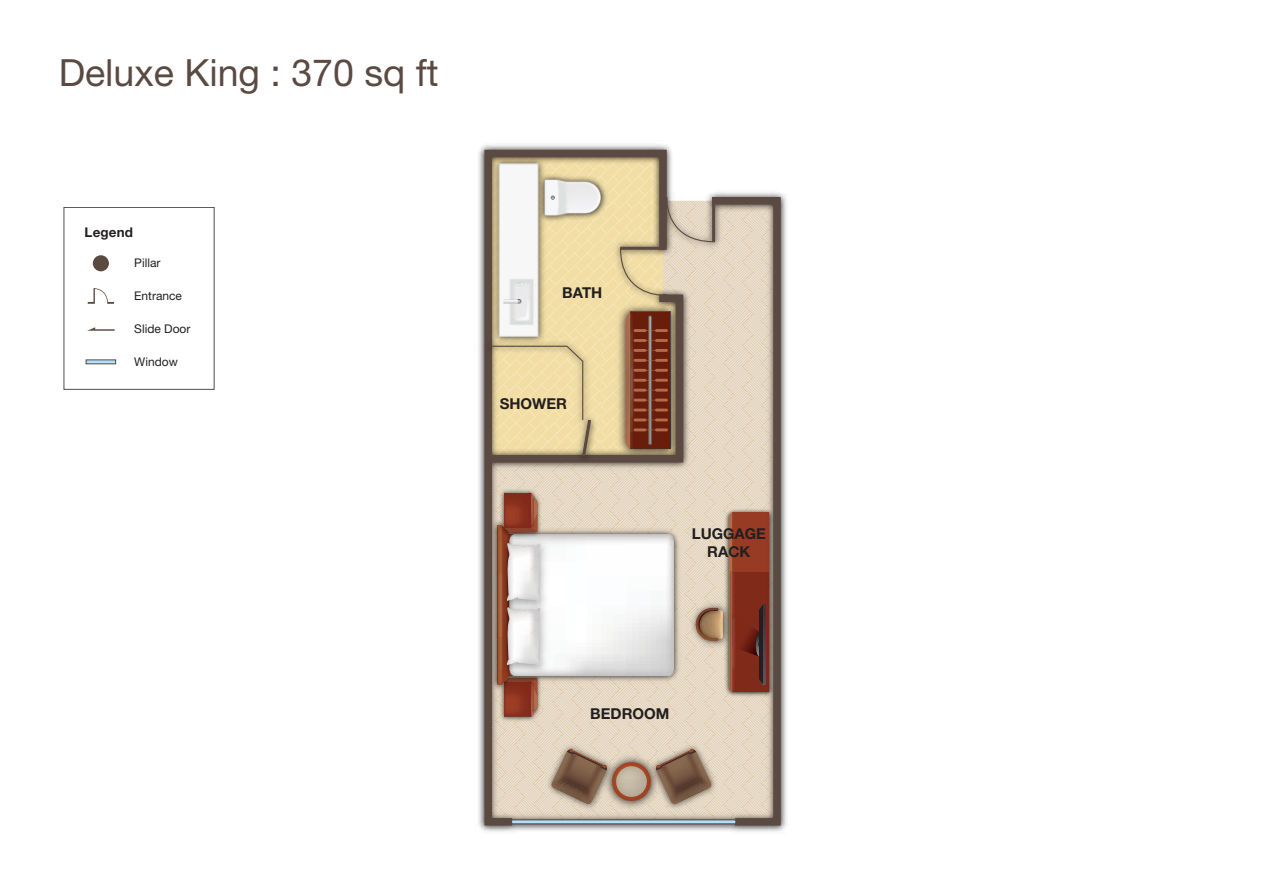
<style>
.page{position:relative;width:1263px;height:893px;background:#fff}
.page>*{position:absolute;margin:0;border:0;box-sizing:border-box;transform-origin:0 0}
.t1{font:37.5px "Helvetica Neue LT Std";color:#5a4a42}
.t2{font:700 15px/18px "Helvetica Neue LT Std";color:#231f20;text-align:center}
.t3{font:700 13.35px "Helvetica Neue LT Std";letter-spacing:.01em;color:#231f20}
.t4{font:12px "Helvetica Neue LT Std";color:#231f20}
</style>
<div class="page">
<img style="left:478px;top:144px;width:309px;height:688px">
<svg style="left:705px;top:193px;width:79px;height:636px;background:#c2b5a3"></svg>
<svg style="left:481px;top:146px;width:193px;height:683px;background:#bdb09a"></svg>
<img style="left:478px;top:737px;width:21px;height:34px">
<img style="left:674px;top:516px;width:8px;height:177px">
<img style="left:478px;top:730px;width:21px;height:7px">
<img style="left:478px;top:582px;width:21px;height:148px">
<img style="left:494px;top:617px;width:3px;height:65px">
<img style="left:494px;top:582px;width:3px;height:35px">
<img style="left:478px;top:439px;width:107px;height:143px">
<svg style="left:497px;top:493px;width:177px;height:224px"></svg>
<div style="left:93px;top:255px;width:16px;height:16px;background:#5a4a42;border-radius:50%"></div>
<svg style="left:87px;top:327px;width:28px;height:4px"></svg>
<svg style="left:86px;top:359px;width:30px;height:5px"></svg>
<svg style="left:88px;top:288px;width:26px;height:16px"></svg>
<svg style="left:480px;top:179px;width:235px;height:287px;background:#cdba9a"></svg>
<svg style="left:729px;top:512px;width:40px;height:180px;background:#833422"></svg>
<img style="left:761px;top:699px;width:3px;height:133px">
<img style="left:659px;top:699px;width:102px;height:133px">
<svg style="left:659px;top:749px;width:52px;height:55px;background:#947c68"></svg>
<img style="left:499px;top:699px;width:3px;height:133px">
<img style="left:502px;top:699px;width:157px;height:133px">
<h1 class="t1" style="left:59px;top:50px;width:381px">Deluxe King : 370 sq ft</h1>
<p class="t3" style="left:85px;top:224px;width:50px">Legend</p>
<p class="t4" style="left:134px;top:256px;width:28px">Pillar</p>
<p class="t4" style="left:134px;top:289px;width:49px">Entrance</p>
<p class="t4" style="left:134px;top:322px;width:58px">Slide Door</p>
<p class="t4" style="left:134px;top:355px;width:45px">Window</p>
<p class="t2" style="left:562px;top:283px;width:42px">BATH</p>
<p class="t2" style="left:500px;top:395px;width:69px">SHOWER</p>
<p class="t2" style="left:692px;top:525px;width:76px">LUGGAGE<br>RACK</p>
<p class="t2" style="left:590px;top:704px;width:81px">BEDROOM</p>
</div>
